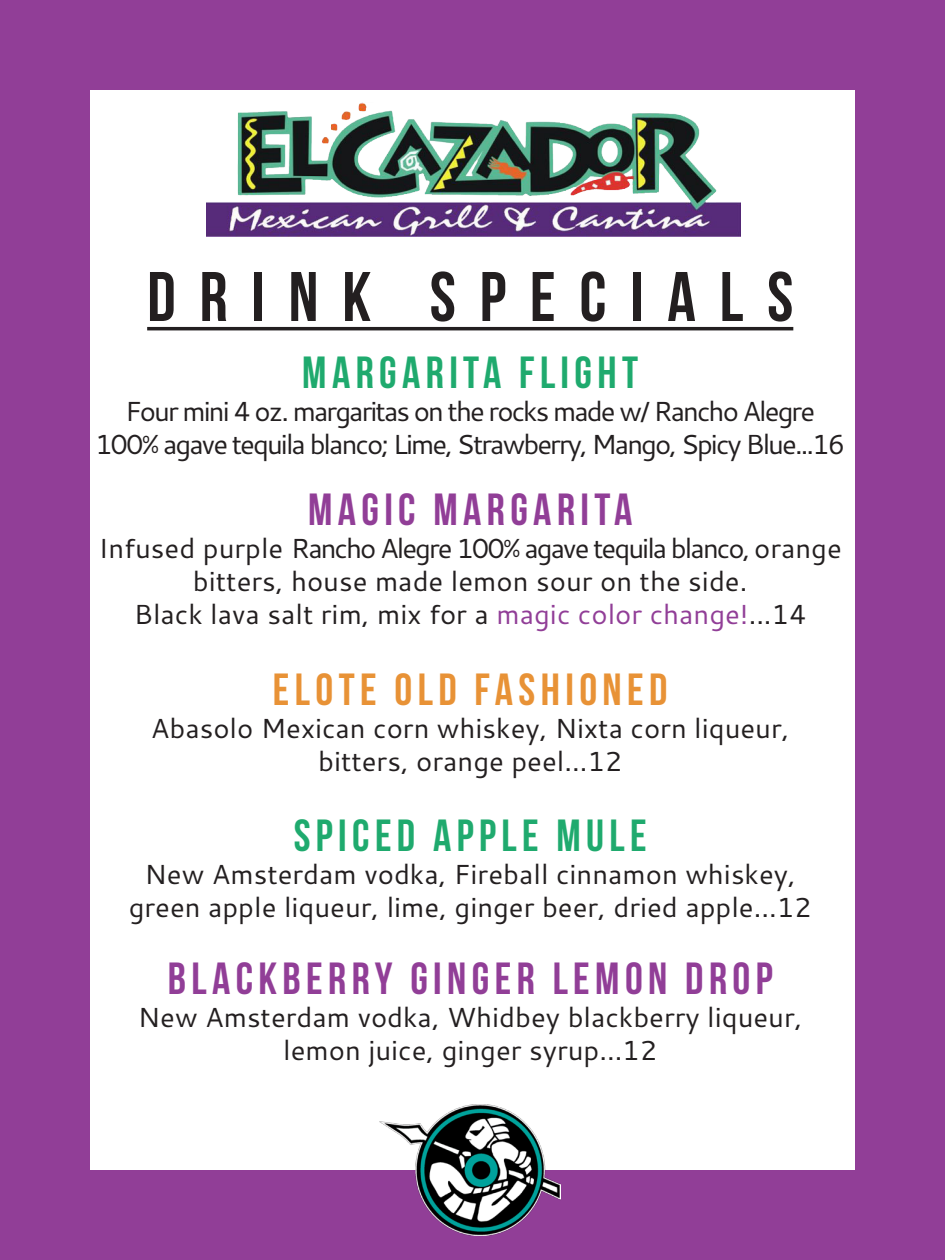
<style>
.page{position:relative;width:945px;height:1260px;background:#913e97}
.page>*{position:absolute;margin:0;border:0;box-sizing:border-box;transform-origin:0 0}
.t1{font:70px "Bebas Neue";letter-spacing:.34em;color:#231f20}
.t2{font:45px "Bebas Neue";letter-spacing:.12em;color:#913e97}
.t3{font:45px "Bebas Neue";letter-spacing:.12em;color:#1faa6e}
.t4{font:45px "Bebas Neue";letter-spacing:.12em;color:#e89236}
.t5{font:27.5px/33px "Cantarell";color:#231f20;text-align:center}
.t6{font:27.5px "Cantarell";letter-spacing:-.07em;color:#231f20}
.s1{color:#913e97}
</style>
<div class="page">
<div style="left:90px;top:90px;width:765px;height:1080px;background:#fff"></div>
<img style="left:206px;top:102px;width:534px;height:135px">
<hr style="left:147px;top:327px;width:646px;height:3px;background:#231f20">
<img style="left:380px;top:1105px;width:181px;height:130px">
<p class="t1" style="left:147px;top:258px;width:648px">DRINK SPECIALS</p>
<p class="t3" style="left:302px;top:348px;width:337px">MARGARITA FLIGHT</p>
<p class="t6" style="left:125px;top:392px;width:692px">Four mini 4 oz. margaritas on the rocks made w/ Rancho Alegre</p>
<p class="t6" style="left:95px;top:425px;width:752px">100% agave tequila blanco; Lime, Strawberry, Mango, Spicy Blue...16</p>
<p class="t2" style="left:308px;top:485px;width:326px">MAGIC MARGARITA</p>
<p class="t5" style="left:99px;top:531px;width:745px">Infused purple Rancho Alegre 100% agave tequila blanco, orange bitters, house made lemon sour on the side.</p>
<p class="t5" style="left:134px;top:597px;width:674px">Black lava salt rim, mix for a <span class="s1">magic color change!</span>...14</p>
<p class="t4" style="left:273px;top:665px;width:396px">ELOTE OLD FASHIONED</p>
<p class="t5" style="left:151px;top:711px;width:640px">Abasolo Mexican corn whiskey, Nixta corn liqueur,</p>
<p class="t5" style="left:318px;top:744px;width:306px">bitters, orange peel...12</p>
<p class="t3" style="left:294px;top:811px;width:355px">SPICED APPLE MULE</p>
<p class="t5" style="left:145px;top:857px;width:653px">New Amsterdam vodka, Fireball cinnamon whiskey,</p>
<p class="t5" style="left:129px;top:890px;width:684px">green apple liqueur, lime, ginger beer, dried apple...12</p>
<p class="t2" style="left:168px;top:954px;width:606px">BLACKBERRY GINGER LEMON DROP</p>
<p class="t5" style="left:138px;top:1000px;width:666px">New Amsterdam vodka, Whidbey blackberry liqueur,</p>
<p class="t5" style="left:283px;top:1033px;width:376px">lemon juice, ginger syrup...12</p>
</div>
